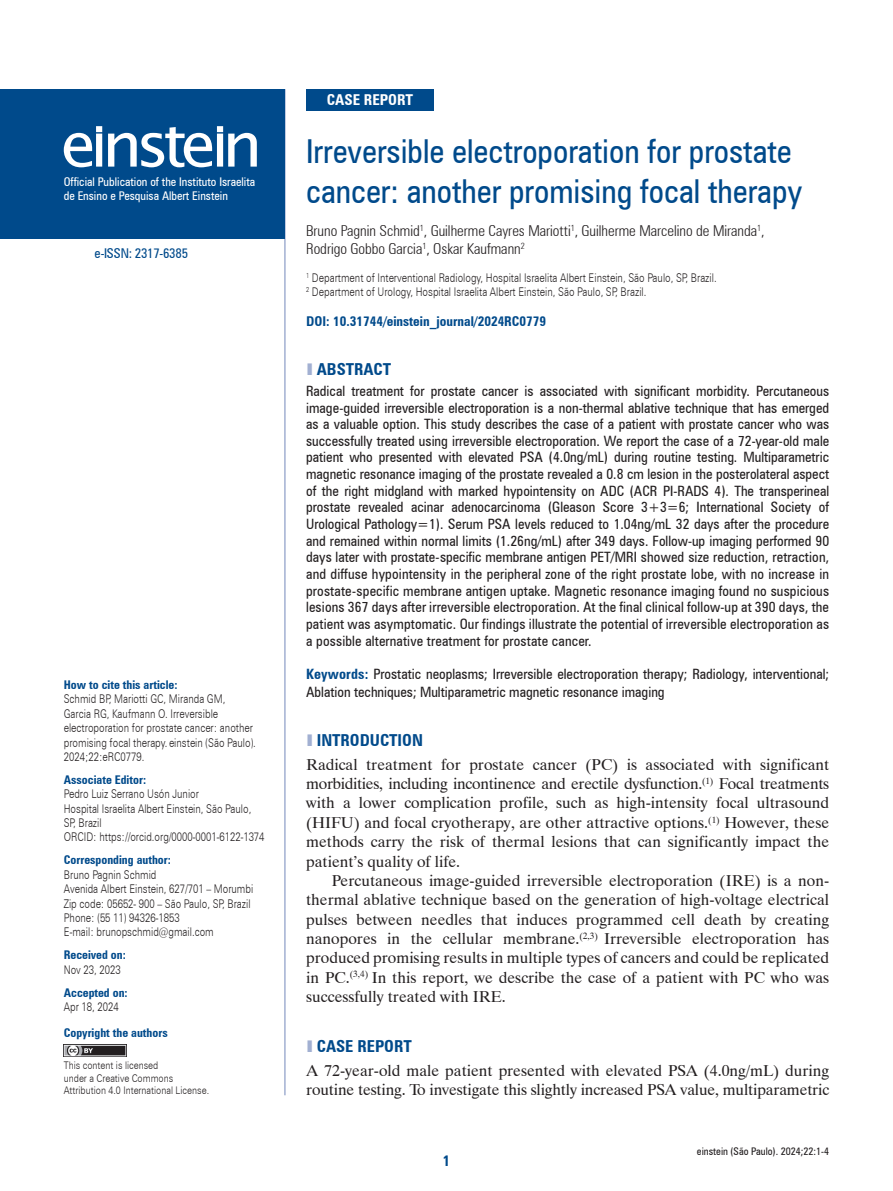
<style>
.page{position:relative;width:893px;height:1191px;background:#fff}
.page>*{position:absolute;margin:0;border:0;box-sizing:border-box;transform-origin:0 0}
.t1{font:condensed 33px/39.8px "Zurich BT";color:#004a8b}
.t2{font:700 condensed 16.5px "Zurich BT";color:#004a8b}
.t3{font:15.75px/19.4px "Dutch 801 BT";color:#231f20;text-align:justify}
.t4{font:300 condensed 15px/18.1px "Zurich BT";color:#231f20}
.t5{font:700 condensed 15px "Zurich BT";color:#fff}
.t6{font:700 condensed 15px "Zurich BT";color:#004a8b}
.t7{font:condensed 14.25px/16.6px "Zurich BT";color:#231f20;text-align:justify}
.t8{font:700 condensed 13.5px "Zurich BT";color:#004a8b}
.t9{font:condensed 13.5px "Zurich BT";letter-spacing:-.02em;color:#004a8b}
.t10{font:300 12px/14.4px "Zurich BT";color:#231f20;scale:.8 1}
.t11{font:700 condensed 12px "Zurich BT";color:#004a8b}
.t12{font:condensed 12px/14.4px "Zurich BT";color:#fff}
.t13{font:300 10.5px/12.6px "Zurich BT";color:#231f20;scale:.85 1}
.t14{font:condensed 10.5px "Zurich BT";color:#231f20}
.s1{color:#a2b0d2}
.s2{font-weight:700;color:#004a8b}
</style>
<div class="page">
<img style="left:64px;top:1044px;width:63px;height:12px">
<div style="left:306px;top:89px;width:128px;height:21px;background:#004a8b"></div>
<hr style="left:284px;top:89px;width:2px;height:1006px;background:#a2b0d2">
<div style="left:0;top:89px;width:284px;height:149px;background:#004a8b"></div>
<svg style="left:108px;top:126px;width:149px;height:41px"></svg>
<svg style="left:64px;top:126px;width:38px;height:41px"></svg>
<p class="t12" style="left:64px;top:174px;width:193px">Official Publication of the Instituto Israelita de Ensino e Pesquisa Albert Einstein</p>
<p class="t9" style="left:95px;top:245px;width:95px">e-ISSN: 2317-6385</p>
<p class="t11" style="left:64px;top:677px;width:115px">How to cite this article:</p>
<p class="t10" style="left:64px;top:692px;width:242px">Schmid BP, Mariotti GC, Miranda GM,<br>Garcia RG, Kaufmann O. Irreversible electroporation for prostate cancer: another promising focal therapy. einstein (São Paulo).<br>2024;22:eRC0779.</p>
<p class="t11" style="left:64px;top:772px;width:84px">Associate Editor:</p>
<p class="t10" style="left:64px;top:786px;width:253px">Pedro Luiz Serrano Usón Junior<br>Hospital Israelita Albert Einstein, São Paulo, SP, Brazil<br>ORCID: https://orcid.org/0000-0001-6122-1374</p>
<p class="t11" style="left:64px;top:853px;width:109px">Corresponding author:</p>
<p class="t10" style="left:64px;top:867px;width:238px">Bruno Pagnin Schmid<br>Avenida Albert Einstein, 627/701 – Morumbi Zip code: 05652- 900 – São Paulo, SP, Brazil Phone: (55 11) 94326-1853<br>E-mail: brunopschmid@gmail.com</p>
<p class="t11" style="left:64px;top:947px;width:64px">Received on:</p>
<p class="t10" style="left:64px;top:962px;width:73px">Nov 23, 2023</p>
<p class="t11" style="left:64px;top:985px;width:65px">Accepted on:</p>
<p class="t10" style="left:64px;top:999px;width:70px">Apr 18, 2024</p>
<p class="t11" style="left:64px;top:1025px;width:105px">Copyright the authors</p>
<p class="t13" style="left:64px;top:1058px;width:173px">This content is licensed<br>under a Creative Commons<br>Attribution 4.0 International License.</p>
<p class="t5" style="left:327px;top:91px;width:88px">CASE REPORT</p>
<h1 class="t1" style="left:306px;top:131px;width:498px">Irreversible electroporation for prostate cancer: another promising focal therapy</h1>
<p class="t4" style="left:306px;top:222px;width:460px">Bruno Pagnin Schmid<sup>1</sup>, Guilherme Cayres Mariotti<sup>1</sup>, Guilherme Marcelino de Miranda<sup>1</sup>,<br>Rodrigo Gobbo Garcia<sup>1</sup>, Oskar Kaufmann<sup>2</sup></p>
<p class="t10" style="left:306px;top:270px;width:515px"><sup>1</sup> Department of Interventional Radiology, Hospital Israelita Albert Einstein, São Paulo, SP, Brazil.<br><sup>2</sup> Department of Urology, Hospital Israelita Albert Einstein, São Paulo, SP, Brazil.</p>
<p class="t8" style="left:306px;top:312px;width:241px">DOI: 10.31744/einstein_journal/2024RC0779</p>
<p class="t2" style="left:306px;top:359px;width:86px"><span class="s1">❚</span> ABSTRACT</p>
<p class="t7" style="left:306px;top:382px;width:524px">Radical treatment for prostate cancer is associated with significant morbidity. Percutaneous image-guided irreversible electroporation is a non-thermal ablative technique that has emerged as a valuable option. This study describes the case of a patient with prostate cancer who was successfully treated using irreversible electroporation. We report the case of a 72-year-old male patient who presented with elevated PSA (4.0ng/mL) during routine testing. Multiparametric magnetic resonance imaging of the prostate revealed a 0.8 cm lesion in the posterolateral aspect of the right midgland with marked hypointensity on ADC (ACR PI-RADS 4). The transperineal prostate revealed acinar adenocarcinoma (Gleason Score 3+3=6; International Society of Urological Pathology=1). Serum PSA levels reduced to 1.04ng/mL 32 days after the procedure and remained within normal limits (1.26ng/mL) after 349 days. Follow-up imaging performed 90 days later with prostate-specific membrane antigen PET/MRI showed size reduction, retraction, and diffuse hypointensity in the peripheral zone of the right prostate lobe, with no increase in prostate-specific membrane antigen uptake. Magnetic resonance imaging found no suspicious lesions 367 days after irreversible electroporation. At the final clinical follow-up at 390 days, the patient was asymptomatic. Our findings illustrate the potential of irreversible electroporation as a possible alternative treatment for prostate cancer.</p>
<p class="t7" style="left:306px;top:665px;width:524px;line-height:17.4px"><span class="s2">Keywords:</span> Prostatic neoplasms; Irreversible electroporation therapy; Radiology, interventional;<br>Ablation techniques; Multiparametric magnetic resonance imaging</p>
<p class="t2" style="left:306px;top:730px;width:118px"><span class="s1">❚</span> INTRODUCTION</p>
<p class="t3" style="left:306px;top:754px;width:525px">Radical treatment for prostate cancer (PC) is associated with significant morbidities, including incontinence and erectile dysfunction.<sup>(1)</sup> Focal treatments with a lower complication profile, such as high-intensity focal ultrasound (HIFU) and focal cryotherapy, are other attractive options.<sup>(1)</sup> However, these methods carry the risk of thermal lesions that can significantly impact the patient’s quality of life.</p>
<p class="t3" style="left:306px;top:870px;width:525px;text-indent:26px">Percutaneous image-guided irreversible electroporation (IRE) is a non&shy;thermal ablative technique based on the generation of high-voltage electrical pulses between needles that induces programmed cell death by creating nanopores in the cellular membrane.<sup>(2,3)</sup> Irreversible electroporation has produced promising results in multiple types of cancers and could be replicated in PC.<sup>(3,4)</sup> In this report, we describe the case of a patient with PC who was successfully treated with IRE.</p>
<p class="t2" style="left:306px;top:1035px;width:107px"><span class="s1">❚</span> CASE REPORT</p>
<p class="t3" style="left:306px;top:1060px;width:525px">A 72-year-old male patient presented with elevated PSA (4.0ng/mL) during routine testing. To investigate this slightly increased PSA value, multiparametric</p>
<p class="t6" style="left:443px;top:1151px;width:9px">1</p>
<p class="t14" style="left:697px;top:1144px;width:134px">einstein (São Paulo). 2024;22:1-4</p>
</div>
